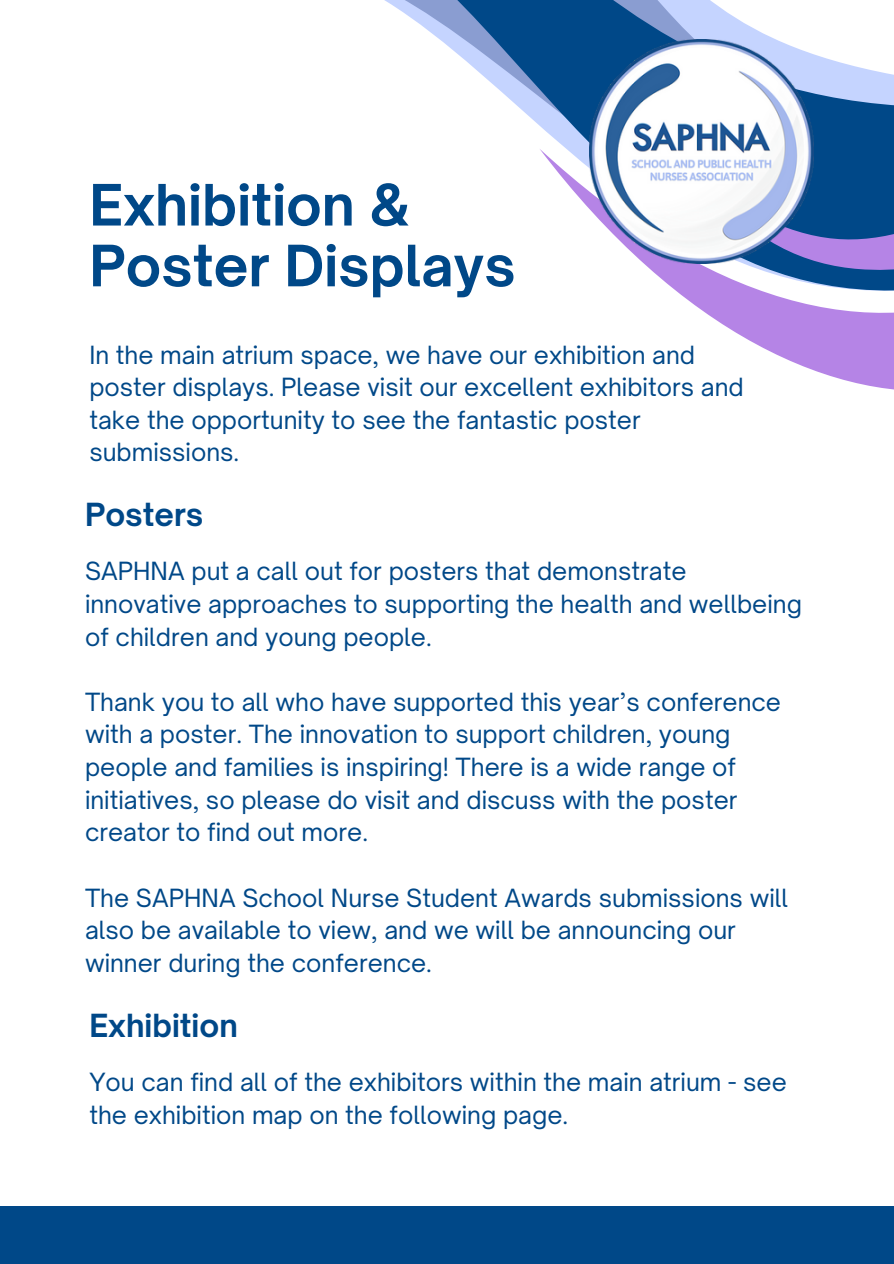
<style>
.page{position:relative;width:894px;height:1264px;background:#fff}
.page>*{position:absolute;margin:0;border:0;box-sizing:border-box;transform-origin:0 0}
.t1{font:700 54.45px/60.8px "Open Sauce One";color:#004888}
.t2{font:700 30.45px "Open Sauce One";color:#004888}
.t3{font:24px/32.7px "Open Sauce One";color:#004888}
</style>
<div class="page">
<svg style="left:384px;top:0;width:391px;height:87px"></svg>
<svg style="left:496px;top:87px;width:397px;height:303px"></svg>
<svg style="left:682px;top:54px;width:211px;height:325px"></svg>
<img style="left:589px;top:39px;width:224px;height:224px">
<div style="left:0;top:1205px;width:893px;height:58px;background:#004888"></div>
<h1 class="t1" style="left:89px;top:174px;width:427px">Exhibition &amp;<br>Poster Displays</h1>
<p class="t3" style="left:89px;top:338px;width:655px">In the main atrium space, we have our exhibition and poster displays. Please visit our excellent exhibitors and take the opportunity to see the fantastic poster submissions.</p>
<p class="t2" style="left:85px;top:496px;width:120px">Posters</p>
<p class="t3" style="left:85px;top:554px;width:718px">SAPHNA put a call out for posters that demonstrate innovative approaches to supporting the health and wellbeing of children and young people.</p>
<p class="t3" style="left:85px;top:685px;width:697px">Thank you to all who have supported this year’s conference with a poster. The innovation to support children, young people and families is inspiring! There is a wide range of initiatives, so please do visit and discuss with the poster creator to find out more.</p>
<h2 class="t3" style="left:85px;top:881px;width:704px">The SAPHNA School Nurse Student Awards submissions will also be available to view, and we will be announcing our winner during the conference.</h2>
<h2 class="t2" style="left:89px;top:1006px;width:150px">Exhibition</h2>
<p class="t3" style="left:89px;top:1065px;width:698px">You can find all of the exhibitors within the main atrium - see the exhibition map on the following page.</p>
</div>
